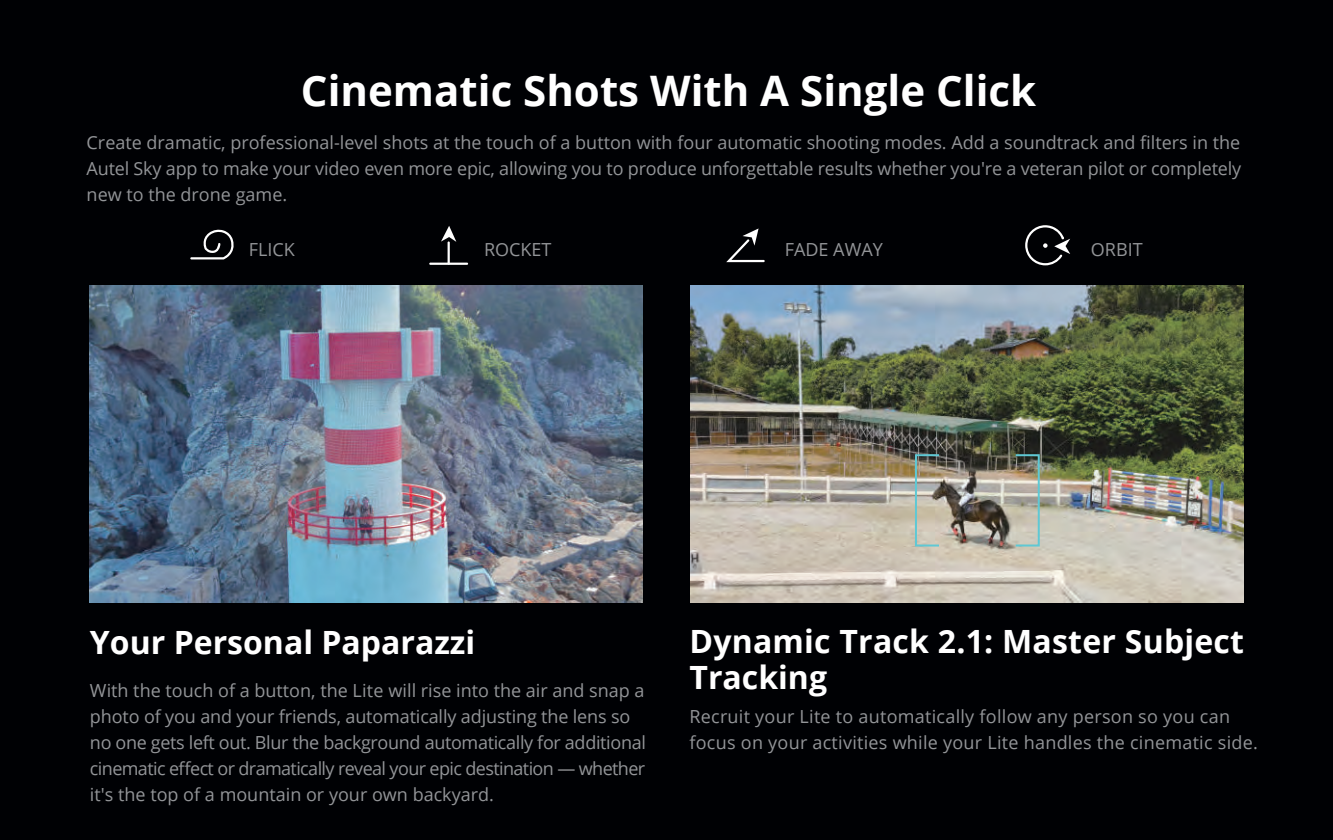
<style>
.page{position:relative;width:1333px;height:840px;background:#fff}
.page>*{position:absolute;margin:0;border:0;box-sizing:border-box;transform-origin:0 0}
.t1{font:700 42px "Open Sans";color:#fff}
.t2{font:700 32px/36px "Open Sans";color:#fff}
.t3{font:18px/26px "Open Sans";color:#939598}
</style>
<div class="page">
<div style="left:0;top:0;width:1332px;height:839px;background:#000104"></div>
<img style="left:690px;top:286px;width:552px;height:315px">
<div style="left:914px;top:454px;width:26px;height:92px;border:2px solid #5fc8d4"></div>
<div style="left:1014px;top:454px;width:25px;height:92px;border:2px solid #5fc8d4"></div>
<img style="left:90px;top:286px;width:553px;height:315px">
<svg style="left:190px;top:229px;width:44px;height:30px"></svg>
<hr style="left:447px;top:241px;width:3px;height:23px;background:#fff">
<hr style="left:429px;top:262px;width:39px;height:3px;background:#fff">
<svg style="left:441px;top:226px;width:15px;height:16px"></svg>
<svg style="left:726px;top:228px;width:38px;height:34px"></svg>
<svg style="left:1025px;top:225px;width:45px;height:40px"></svg>
<h1 class="t1" style="left:301px;top:61px;width:736px">Cinematic Shots With A Single Click</h1>
<p class="t3" style="left:87px;top:129px;width:1155px;text-align:justify">Create dramatic, professional-level shots at the touch of a button with four automatic shooting modes. Add a soundtrack and filters in the Autel Sky app to make your video even more epic, allowing you to produce unforgettable results whether you're a veteran pilot or completely new to the drone game.</p>
<p class="t3" style="left:249px;top:236px;width:48px">FLICK</p>
<p class="t3" style="left:484px;top:236px;width:69px">ROCKET</p>
<p class="t3" style="left:784px;top:236px;width:100px">FADE AWAY</p>
<p class="t3" style="left:1090px;top:236px;width:53px">ORBIT</p>
<h2 class="t2" style="left:90px;top:623px;width:387px">Your Personal Paparazzi</h2>
<p class="t3" style="left:90px;top:676px;width:557px">With the touch of a button, the Lite will rise into the air and snap a photo of you and your friends, automatically adjusting the lens so no one gets left out. Blur the background automatically for additional cinematic effect or dramatically reveal your epic destination — whether it's the top of a mountain or your own backyard.</p>
<h2 class="t2" style="left:689px;top:622px;width:556px">Dynamic Track 2.1: Master Subject<br>Tracking</h2>
<p class="t3" style="left:689px;top:702px;width:570px">Recruit your Lite to automatically follow any person so you can focus on your activities while your Lite handles the cinematic side.</p>
</div>
